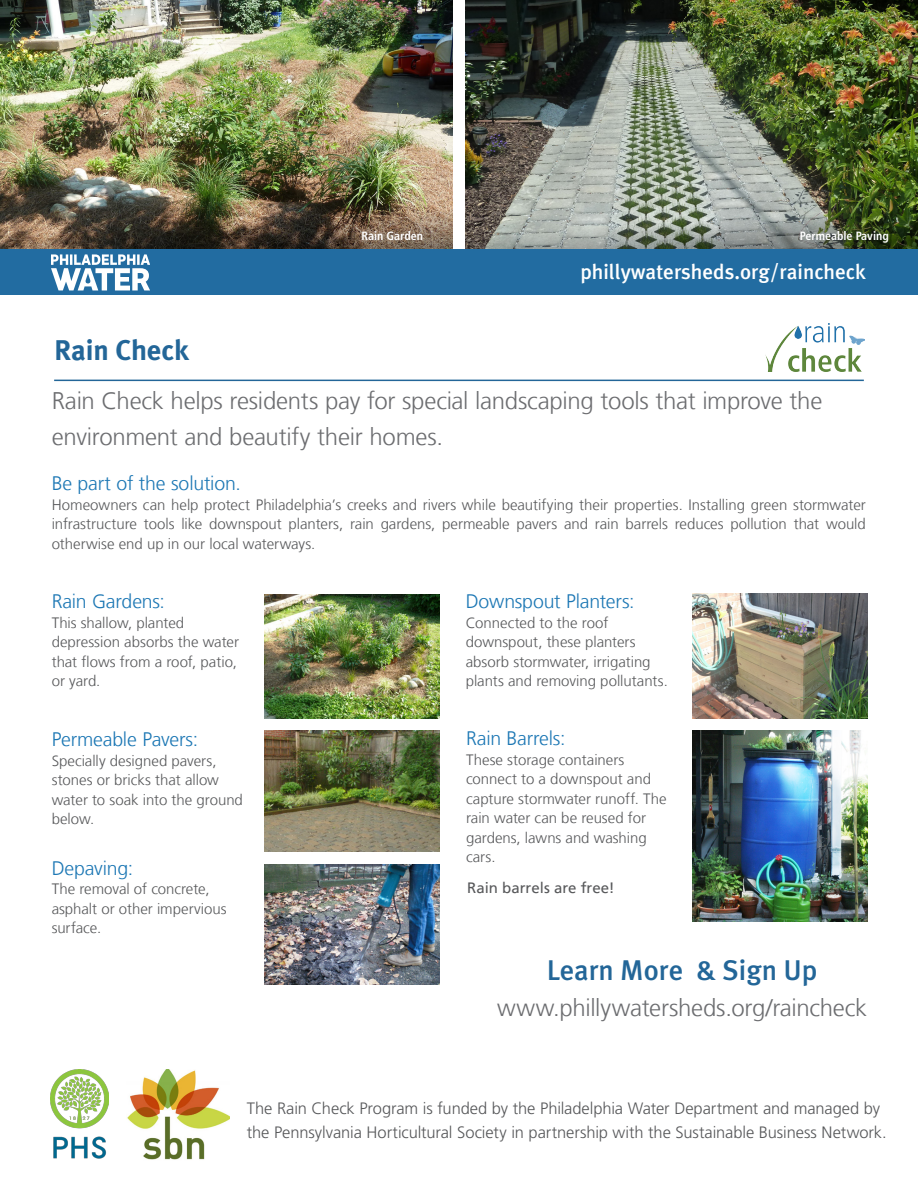
<style>
.page{position:relative;width:918px;height:1188px;background:#fff}
.page>*{position:absolute;margin:0;border:0;box-sizing:border-box;transform-origin:0 0}
.t1{font:500 28.5px "Meta Plus";color:#236698}
.t2{font:700 28.5px "Meta Plus";color:#236698}
.t3{font:300 24px/36px "Frutiger LT";letter-spacing:-.01em;color:#6c6d70}
.t4{font:500 21px "Meta Plus";color:#fff}
.t5{font:300 19.5px "Frutiger LT";letter-spacing:-.01em;color:#1c77b4}
.t6{font:300 16.5px/24px "Frutiger LT Std";letter-spacing:-.005em;color:#57585a}
.t7{font:300 15px/19.5px "Frutiger LT";color:#57585a}
.t8{font:15px "Frutiger LT";color:#57585a}
.t9{font:700 condensed 12px "Frutiger LT Std";color:#fff}
</style>
<div class="page">
<img style="left:0;top:0;width:453px;height:249px">
<img style="left:466px;top:0;width:452px;height:249px">
<img style="left:265px;top:730px;width:175px;height:121px">
<img style="left:265px;top:864px;width:175px;height:121px">
<img style="left:265px;top:594px;width:175px;height:124px">
<div style="left:0;top:249px;width:918px;height:46px;background:#226ca1"></div>
<hr style="left:54px;top:380px;width:810px;height:1px;background:#236698">
<img style="left:692px;top:594px;width:175px;height:124px">
<img style="left:692px;top:730px;width:175px;height:191px">
<img style="left:766px;top:323px;width:99px;height:49px">
<img style="left:50px;top:1070px;width:58px;height:89px">
<img style="left:127px;top:1069px;width:103px;height:91px">
<svg style="left:51px;top:254px;width:98px;height:36px"></svg>
<h1 class="t2" style="left:54px;top:334px;width:136px">Rain Check</h1>
<p class="t9" style="left:361px;top:229px;width:63px">Rain Garden</p>
<p class="t9" style="left:800px;top:229px;width:91px">Permeable Paving</p>
<h3 class="t4" style="left:580px;top:259px;width:287px">phillywatersheds.org/raincheck</h3>
<h2 class="t3" style="left:52px;top:383px;width:772px">Rain Check helps residents pay for special landscaping tools that improve the environment and beautify their homes.</h2>
<h3 class="t5" style="left:52px;top:473px;width:191px">Be part of the solution.</h3>
<p class="t7" style="left:52px;top:495px;width:816px;text-align:justify">Homeowners can help protect Philadelphia’s creeks and rivers while beautifying their properties. Installing green stormwater infrastructure tools like downspout planters, rain gardens, permeable pavers and rain barrels reduces pollution that would otherwise end up in our local waterways.</p>
<h3 class="t5" style="left:52px;top:591px;width:115px">Rain Gardens:</h3>
<p class="t7" style="left:52px;top:613px;width:189px">This shallow, planted depression absorbs the water that flows from a roof, patio, or yard.</p>
<h3 class="t5" style="left:52px;top:728px;width:148px">Permeable Pavers:</h3>
<p class="t7" style="left:52px;top:751px;width:193px">Specially designed pavers, stones or bricks that allow water to soak into the ground below.</p>
<h3 class="t5" style="left:52px;top:857px;width:83px">Depaving:</h3>
<p class="t7" style="left:52px;top:879px;width:176px">The removal of concrete, asphalt or other impervious surface.</p>
<h3 class="t5" style="left:466px;top:591px;width:170px">Downspout Planters:</h3>
<p class="t7" style="left:466px;top:613px;width:204px">Connected to the roof downspout, these planters absorb stormwater, irrigating plants and removing pollutants.</p>
<h3 class="t5" style="left:466px;top:727px;width:101px">Rain Barrels:</h3>
<p class="t7" style="left:466px;top:750px;width:202px">These storage containers connect to a downspout and capture stormwater runoff. The rain water can be reused for gardens, lawns and washing cars.</p>
<p class="t8" style="left:467px;top:879px;width:149px">Rain barrels are free!</p>
<h1 class="t1" style="left:547px;top:954px;width:272px">Learn More &amp; Sign Up</h1>
<h2 class="t3" style="left:497px;top:990px;width:372px">www.phillywatersheds.org/raincheck</h2>
<p class="t6" style="left:247px;top:1097px;width:641px">The Rain Check Program is funded by the Philadelphia Water Department and managed by the Pennsylvania Horticultural Society in partnership with the Sustainable Business Network.</p>
</div>
